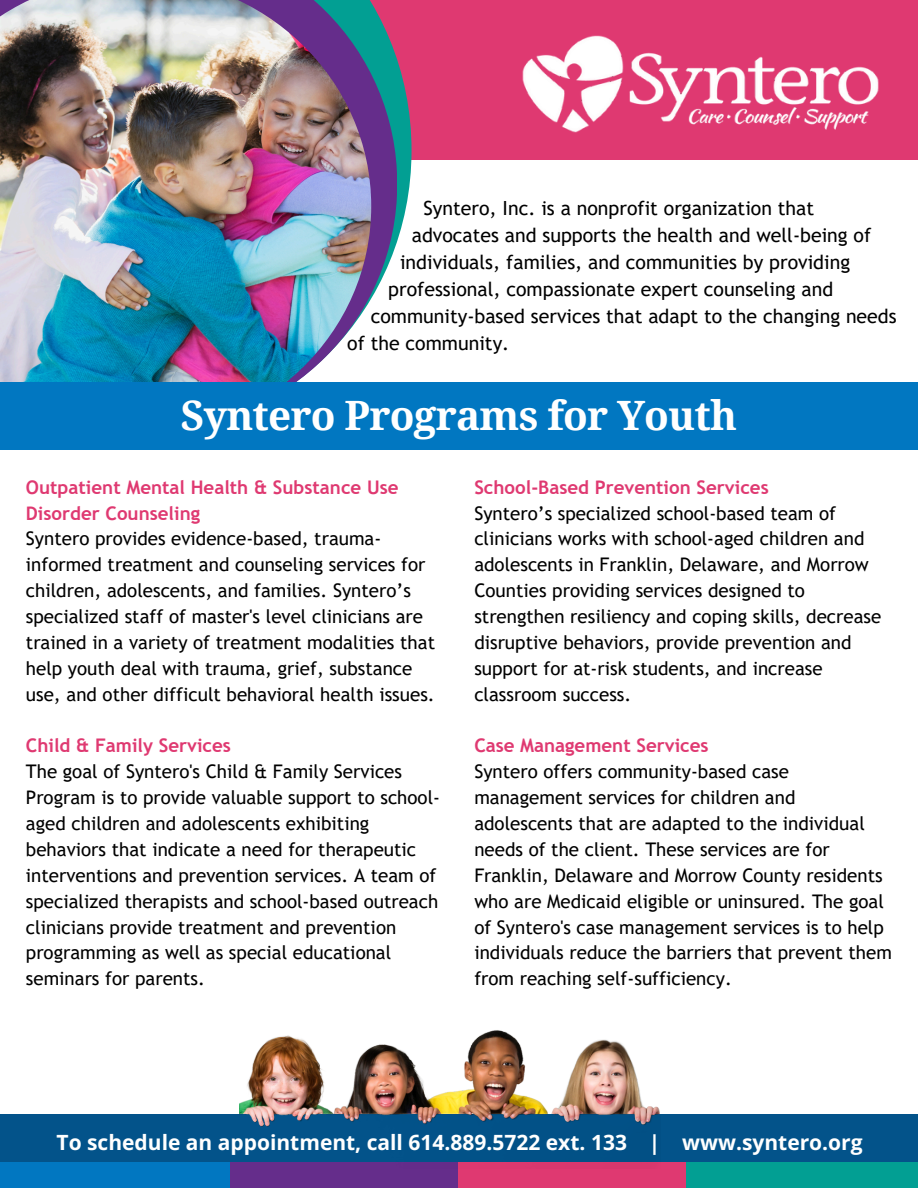
<style>
.page{position:relative;width:918px;height:1188px;background:#fff}
.page>*{position:absolute;margin:0;border:0;box-sizing:border-box;transform-origin:0 0}
.t1{font:700 40.5px "Noto Serif";letter-spacing:-.02em;color:#fff}
.t2{font:700 21px "Open Sans";color:#fff}
.t3{font:19.5px "Trebuchet MS";color:#000}
.t4{font:18.75px/25.8px "Trebuchet MS";color:#000}
.t5{font:700 18.75px/25.8px "Trebuchet MS";color:#df3971}
</style>
<div class="page">
<div style="left:0;top:1161px;width:236px;height:27px;background:#0177c1"></div>
<div style="left:230px;top:1161px;width:234px;height:27px;background:#652d8b"></div>
<div style="left:458px;top:1161px;width:234px;height:27px;background:#df3971"></div>
<div style="left:686px;top:1161px;width:232px;height:27px;background:#029f93"></div>
<div style="left:0;top:0;width:918px;height:160px;background:#df3971"></div>
<img style="left:522px;top:35px;width:357px;height:98px">
<svg style="left:397px;top:59px;width:15px;height:183px;fill:#029f93"></svg>
<svg style="left:371px;top:2px;width:26px;height:297px"></svg>
<img style="left:0;top:0;width:371px;height:382px">
<div style="left:0;top:382px;width:918px;height:67px;background:#0177c1"></div>
<div style="left:0;top:1114px;width:918px;height:47px;background:#03538a"></div>
<img style="left:240px;top:1030px;width:420px;height:132px">
<p class="t3" style="left:424px;top:197px;width:392px">Syntero, Inc. is a nonprofit organization that</p>
<p class="t3" style="left:412px;top:224px;width:461px">advocates and supports the health and well-being of</p>
<p class="t3" style="left:400px;top:251px;width:452px">individuals, families, and communities by providing</p>
<p class="t3" style="left:388px;top:278px;width:446px">professional, compassionate expert counseling and</p>
<p class="t3" style="left:371px;top:305px;width:527px">community-based services that adapt to the changing needs</p>
<p class="t3" style="left:347px;top:332px;width:164px">of the community.</p>
<h1 class="t1" style="left:181px;top:387px;width:558px">Syntero Programs for Youth</h1>
<p class="t5" style="left:26px;top:474px;width:374px">Outpatient Mental Health &amp; Substance Use<br>Disorder Counseling</p>
<p class="t4" style="left:26px;top:526px;width:411px">Syntero provides evidence-based, trauma&shy;informed treatment and counseling services for children, adolescents, and families. Syntero’s specialized staff of master's level clinicians are trained in a variety of treatment modalities that help youth deal with trauma, grief, substance use, and other difficult behavioral health issues.</p>
<p class="t5" style="left:26px;top:733px;width:207px">Child &amp; Family Services</p>
<p class="t4" style="left:26px;top:759px;width:416px">The goal of Syntero's Child &amp; Family Services Program is to provide valuable support to school&shy;aged children and adolescents exhibiting behaviors that indicate a need for therapeutic interventions and prevention services. A team of specialized therapists and school-based outreach clinicians provide treatment and prevention programming as well as special educational seminars for parents.</p>
<p class="t5" style="left:474px;top:474px;width:296px">School-Based Prevention Services</p>
<p class="t4" style="left:474px;top:500px;width:409px">Syntero’s specialized school-based team of clinicians works with school-aged children and adolescents in Franklin, Delaware, and Morrow Counties providing services designed to strengthen resiliency and coping skills, decrease disruptive behaviors, provide prevention and support for at-risk students, and increase classroom success.</p>
<p class="t5" style="left:474px;top:733px;width:236px">Case Management Services</p>
<p class="t4" style="left:474px;top:759px;width:419px">Syntero offers community-based case management services for children and adolescents that are adapted to the individual needs of the client. These services are for Franklin, Delaware and Morrow County residents who are Medicaid eligible or uninsured. The goal of Syntero's case management services is to help individuals reduce the barriers that prevent them from reaching self-sufficiency.</p>
<h2 class="t2" style="left:57px;top:1127px;width:808px">To schedule an appointment, call 614.889.5722 ext. 133 | www.syntero.org</h2>
</div>
